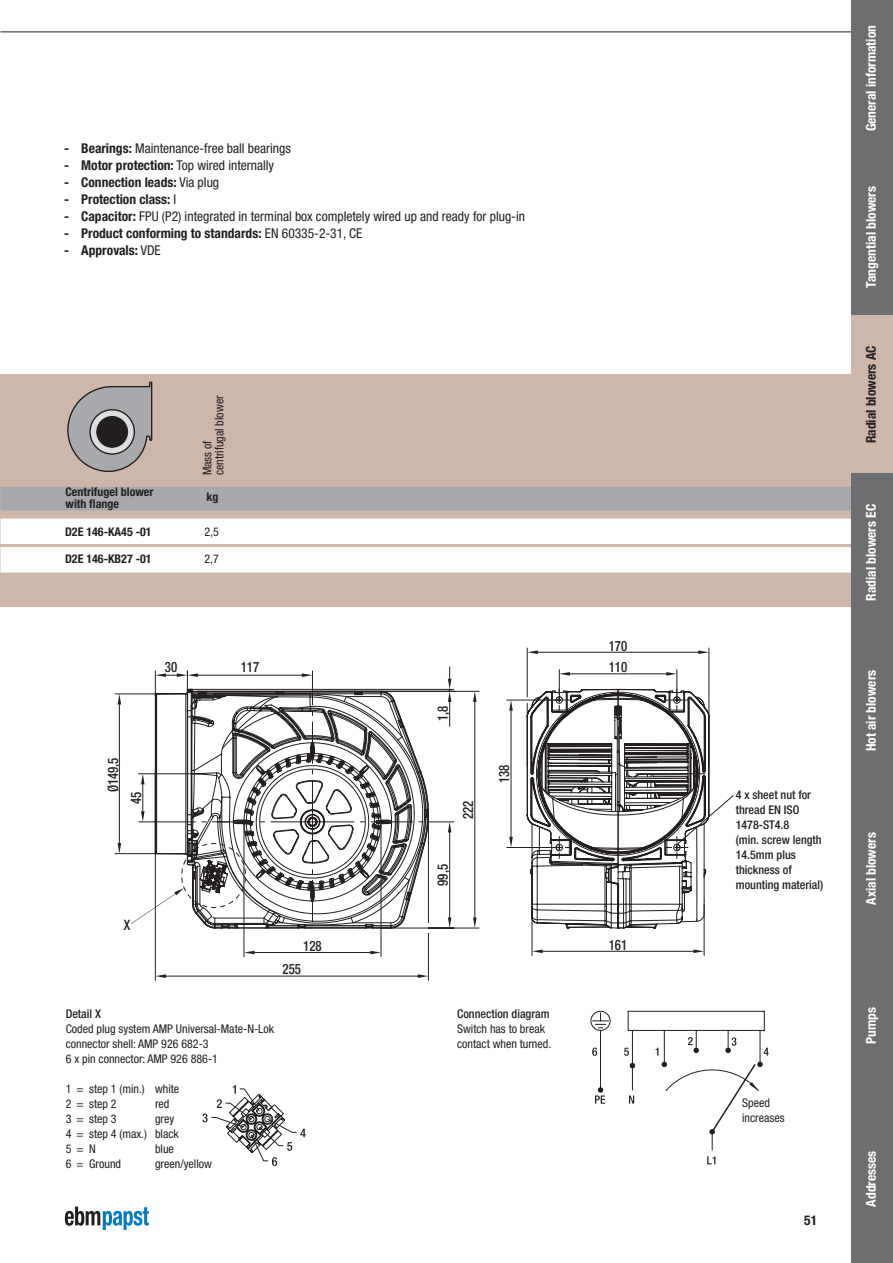
<style>
.page{position:relative;width:893px;height:1263px;background:#fff}
.page>*{position:absolute;margin:0;border:0;box-sizing:border-box;transform-origin:0 0}
.t1{font:500 condensed 14.25px/23px "Helvetica Neue LT";color:#231f20;scale:.9 1}
.t2{font:condensed 13.5px "Helvetica Neue";color:#231f20}
.t3{font:700 condensed 13.5px "Helvetica Neue";color:#231f20}
.t4{font:700 condensed 13.5px "Helvetica Neue";color:#fff}
.t5{font:condensed 12px/15px "Helvetica Neue";color:#231f20}
.t6{font:500 condensed 12px/15px "Helvetica Neue";color:#231f20}
.t7{font:700 condensed 12px/11.2px "Helvetica Neue";color:#231f20}
.s1{font-weight:700}
.s2{font-weight:400}
</style>
<div class="page">
<svg style="left:156px;top:974px;width:10px;height:4px"></svg>
<svg style="left:418px;top:974px;width:10px;height:4px"></svg>
<svg style="left:370px;top:951px;width:11px;height:3px"></svg>
<svg style="left:245px;top:951px;width:9px;height:3px"></svg>
<svg style="left:118px;top:843px;width:3px;height:10px"></svg>
<svg style="left:118px;top:695px;width:3px;height:10px"></svg>
<svg style="left:528px;top:650px;width:10px;height:4px"></svg>
<svg style="left:698px;top:650px;width:10px;height:4px"></svg>
<svg style="left:532px;top:950px;width:10px;height:3px"></svg>
<svg style="left:693px;top:950px;width:10px;height:3px"></svg>
<hr style="left:155px;top:774px;width:1px;height:206px;background:#231f20">
<hr style="left:166px;top:976px;width:252px;height:1px;background:#231f20">
<hr style="left:381px;top:822px;width:1px;height:135px;background:#231f20">
<hr style="left:244px;top:822px;width:1px;height:135px;background:#231f20">
<hr style="left:254px;top:952px;width:116px;height:1px;background:#231f20">
<hr style="left:115px;top:853px;width:42px;height:1px;background:#231f20">
<hr style="left:115px;top:694px;width:42px;height:1px;background:#231f20">
<hr style="left:119px;top:705px;width:1px;height:138px;background:#231f20">
<hr style="left:708px;top:648px;width:1px;height:118px;background:#231f20">
<hr style="left:538px;top:652px;width:160px;height:1px;background:#231f20">
<hr style="left:531px;top:904px;width:1px;height:52px;background:#231f20">
<hr style="left:703px;top:904px;width:1px;height:52px;background:#231f20">
<hr style="left:542px;top:951px;width:151px;height:1px;background:#231f20">
<hr style="left:527px;top:648px;width:1px;height:49px;background:#231f20">
<hr style="left:428px;top:933px;width:1px;height:47px;background:#231f20">
<svg style="left:590px;top:1011px;width:178px;height:153px"></svg>
<svg style="left:202px;top:1085px;width:104px;height:81px"></svg>
<div style="left:0;top:374px;width:851px;height:232px;background:#ceb6aa"></div>
<div style="left:0;top:487px;width:851px;height:23px;background:#a7a9ac"></div>
<div style="left:0;top:519px;width:851px;height:25px;background:#fff"></div>
<div style="left:0;top:547px;width:851px;height:26px;background:#fff"></div>
<svg style="left:138px;top:667px;width:596px;height:262px"></svg>
<hr style="left:0;top:32px;width:851px;height:1px;background:#231f20">
<svg style="left:65px;top:1207px;width:84px;height:23px"></svg>
<div style="left:851px;top:0;width:41px;height:158px;background:#6d6e70"></div>
<div style="left:851px;top:158px;width:41px;height:158px;background:#6d6e70"></div>
<div style="left:851px;top:316px;width:41px;height:157px;background:#ceb6aa"></div>
<div style="left:851px;top:474px;width:41px;height:157px;background:#6d6e70"></div>
<div style="left:851px;top:631px;width:41px;height:159px;background:#6d6e70"></div>
<div style="left:851px;top:790px;width:41px;height:158px;background:#6d6e70"></div>
<div style="left:851px;top:947px;width:41px;height:158px;background:#6d6e70"></div>
<div style="left:851px;top:1105px;width:41px;height:158px;background:#6d6e70"></div>
<svg style="left:67px;top:382px;width:85px;height:90px"></svg>
<div style="left:97px;top:416px;width:31px;height:31px;background:#231f20;border-radius:50%"></div>
<div style="left:96px;top:416px;width:32px;height:32px;border:1px solid #231f20;border-radius:50%"></div>
<p class="t2" style="left:64px;top:143px;width:228px"><span class="s1">- Bearings:</span> Maintenance-free ball bearings</p>
<p class="t2" style="left:64px;top:160px;width:211px"><span class="s1">- Motor protection:</span> Top wired internally</p>
<p class="t3" style="left:64px;top:177px;width:156px">- Connection leads: <span class="s2">Via plug</span></p>
<p class="t3" style="left:64px;top:194px;width:114px">- Protection class: <span class="s2">I</span></p>
<p class="t2" style="left:64px;top:211px;width:462px"><span class="s1">- Capacitor:</span> FPU (P2) integrated in terminal box completely wired up and ready for plug-in</p>
<p class="t3" style="left:64px;top:228px;width:300px">- Product conforming to standards: <span class="s2">EN 60335-2-31, CE</span></p>
<p class="t3" style="left:64px;top:245px;width:98px">- Approvals: <span class="s2">VDE</span></p>
<p class="t5" style="left:202px;top:475px;width:82px;line-height:12px;rotate:-90deg">Mass of centrifugal blower</p>
<p class="t7" style="left:66px;top:487px;width:89px">Centrifugel blower with flange</p>
<p class="t7" style="left:206px;top:492px;width:13px">kg</p>
<p class="t7" style="left:65px;top:527px;width:88px">D2E 146-KA45 -01</p>
<p class="t5" style="left:204px;top:525px;width:16px">2,5</p>
<p class="t7" style="left:65px;top:554px;width:88px">D2E 146-KB27 -01</p>
<p class="t5" style="left:204px;top:552px;width:16px">2,7</p>
<p class="t1" style="left:165px;top:656px;width:15px">30</p>
<p class="t1" style="left:241px;top:656px;width:22px">117</p>
<p class="t1" style="left:102px;top:804px;width:53px;text-indent:12px;rotate:-90deg">Ø149,5<br>45</p>
<p class="t1" style="left:124px;top:913px;width:9px">X</p>
<p class="t1" style="left:303px;top:934px;width:22px">128</p>
<p class="t1" style="left:282px;top:958px;width:22px">255</p>
<p class="t6" style="left:66px;top:1007px;width:37px">Detail X</p>
<p class="t5" style="left:66px;top:1022px;width:210px">Coded plug system AMP Universal-Mate-N-Lok connector shell: AMP 926 682-3<br>6 x pin connector: AMP 926 886-1</p>
<p class="t5" style="left:66px;top:1082px;width:115px">1 = step 1 (min.) white<br>2 = step 2</p>
<p class="t5" style="left:155px;top:1097px;width:16px">red</p>
<p class="t5" style="left:66px;top:1112px;width:52px">3 = step 3</p>
<p class="t5" style="left:66px;top:1112px;width:115px;text-indent:89px">grey<br>4 = step 4 (max.) black<br>5=N</p>
<p class="t5" style="left:155px;top:1142px;width:20px">blue</p>
<p class="t5" style="left:66px;top:1157px;width:57px">6 = Ground</p>
<p class="t5" style="left:155px;top:1157px;width:58px">green/yellow</p>
<p class="t1" style="left:431px;top:721px;width:19px;rotate:-90deg">1,8</p>
<p class="t1" style="left:456px;top:819px;width:22px;rotate:-90deg">222</p>
<p class="t1" style="left:431px;top:886px;width:26px;rotate:-90deg">99,5</p>
<p class="t1" style="left:493px;top:783px;width:22px;rotate:-90deg">138</p>
<p class="t6" style="left:457px;top:1007px;width:94px">Connection diagram</p>
<p class="t5" style="left:457px;top:1022px;width:96px">Switch has to break contact when turned.</p>
<p class="t1" style="left:608px;top:634px;width:22px">170</p>
<p class="t1" style="left:608px;top:656px;width:22px">110</p>
<p class="t1" style="left:608px;top:933px;width:22px">161</p>
<p class="t6" style="left:735px;top:788px;width:89px">4 x sheet nut for thread EN ISO<br>1478-ST4.8<br>(min. screw length<br>14.5mm plus thickness of mounting material)</p>
<p class="t5" style="left:742px;top:1096px;width:44px">Speed increases</p>
<p class="t3" style="left:804px;top:1215px;width:14px">51</p>
<p class="t4" style="left:866px;top:131px;width:108px;rotate:-90deg">General information</p>
<p class="t4" style="left:866px;top:288px;width:103px;rotate:-90deg">Tangential blowers</p>
<p class="t3" style="left:866px;top:443px;width:99px;rotate:-90deg">Radial blowers AC</p>
<p class="t4" style="left:866px;top:601px;width:98px;rotate:-90deg">Radial blowers EC</p>
<p class="t4" style="left:866px;top:751px;width:83px;rotate:-90deg">Hot air blowers</p>
<p class="t4" style="left:866px;top:905px;width:74px;rotate:-90deg">Axial blowers</p>
<p class="t4" style="left:866px;top:1044px;width:38px;rotate:-90deg">Pumps</p>
<p class="t4" style="left:866px;top:1207px;width:57px;rotate:-90deg">Addresses</p>
</div>
